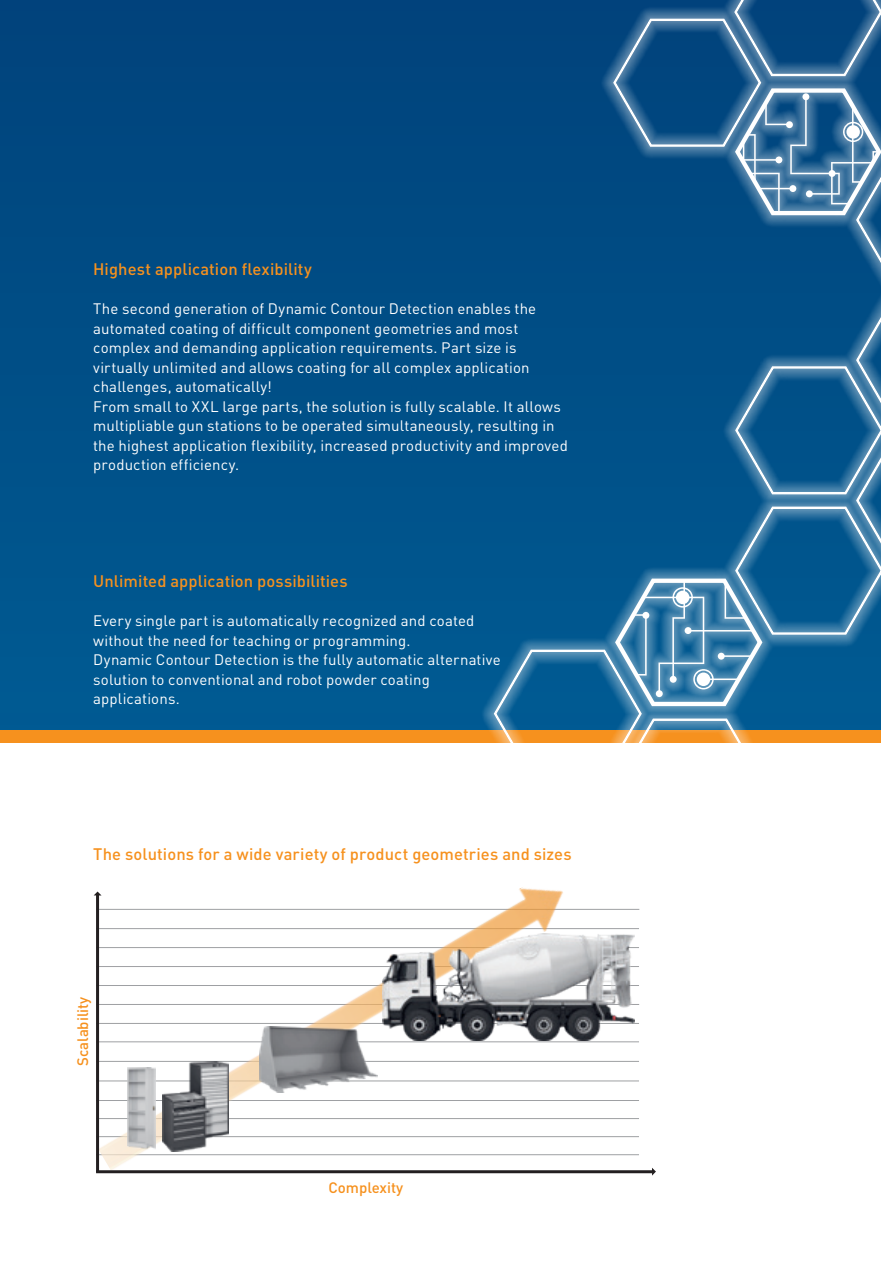
<style>
.page{position:relative;width:881px;height:1263px;background:#fff}
.page>*{position:absolute;margin:0;border:0;box-sizing:border-box;transform-origin:0 0}
.t1{font:500 16.5px "DIN Pro";letter-spacing:.005em;color:#f6911e}
.t2{font:15px/19.5px "DIN Pro";letter-spacing:.01em;color:#fff}
.t3{font:500 15px "DIN Pro";color:#f6911e}
</style>
<div class="page">
<div style="left:0;top:0;width:880px;height:737px;background:#004e86"></div>
<div style="left:0;top:730px;width:880px;height:13px;background:#f6911e"></div>
<hr style="left:96px;top:909px;width:543px;height:1px;background:#939598">
<hr style="left:96px;top:928px;width:542px;height:1px;background:#939598">
<hr style="left:96px;top:947px;width:542px;height:1px;background:#939598">
<hr style="left:96px;top:966px;width:542px;height:1px;background:#939598">
<hr style="left:96px;top:985px;width:542px;height:1px;background:#939598">
<hr style="left:96px;top:1004px;width:543px;height:1px;background:#939598">
<hr style="left:96px;top:1023px;width:542px;height:1px;background:#939598">
<hr style="left:96px;top:1041px;width:542px;height:1px;background:#939598">
<hr style="left:96px;top:1061px;width:542px;height:1px;background:#939598">
<hr style="left:96px;top:1080px;width:542px;height:1px;background:#939598">
<hr style="left:96px;top:1100px;width:542px;height:1px;background:#939598">
<hr style="left:96px;top:1118px;width:542px;height:1px;background:#939598">
<hr style="left:96px;top:1136px;width:542px;height:1px;background:#939598">
<hr style="left:96px;top:1154px;width:542px;height:1px;background:#939598">
<img style="left:93px;top:887px;width:482px;height:287px">
<hr style="left:96px;top:895px;width:3px;height:277px;background:#231f20">
<hr style="left:96px;top:1170px;width:556px;height:3px;background:#231f20">
<img style="left:382px;top:933px;width:252px;height:108px">
<img style="left:127px;top:1068px;width:28px;height:83px">
<img style="left:259px;top:1026px;width:118px;height:66px">
<svg style="left:651px;top:1168px;width:4px;height:7px"></svg>
<svg style="left:94px;top:891px;width:7px;height:4px"></svg>
<img style="left:162px;top:1062px;width:66px;height:89px">
<div style="left:481px;top:0;width:399px;height:757px;background:#fff;opacity:.75"></div>
<svg style="left:611px;top:0;width:269px;height:577px"></svg>
<svg style="left:733px;top:87px;width:147px;height:130px"></svg>
<svg style="left:492px;top:577px;width:388px;height:167px"></svg>
<p class="t1" style="left:93px;top:256px;width:220px">Highest application flexibility</p>
<p class="t2" style="left:93px;top:297px;width:476px">The second generation of Dynamic Contour Detection enables the automated coating of difficult component geometries and most complex and demanding application requirements. Part size is virtually unlimited and allows coating for all complex application challenges, automatically!<br>From small to XXL large parts, the solution is fully scalable. It allows multipliable gun stations to be operated simultaneously, resulting in the highest application flexibility, increased productivity and improved production efficiency.</p>
<p class="t1" style="left:93px;top:568px;width:256px">Unlimited application possibilities</p>
<p class="t2" style="left:93px;top:609px;width:409px">Every single part is automatically recognized and coated without the need for teaching or programming.<br>Dynamic Contour Detection is the fully automatic alternative solution to conventional and robot powder coating applications.</p>
<p class="t1" style="left:93px;top:841px;width:480px">The solutions for a wide variety of product geometries and sizes</p>
<p class="t3" style="left:70px;top:1066px;width:71px;rotate:-90deg">Scalability</p>
<p class="t3" style="left:328px;top:1176px;width:76px">Complexity</p>
</div>
